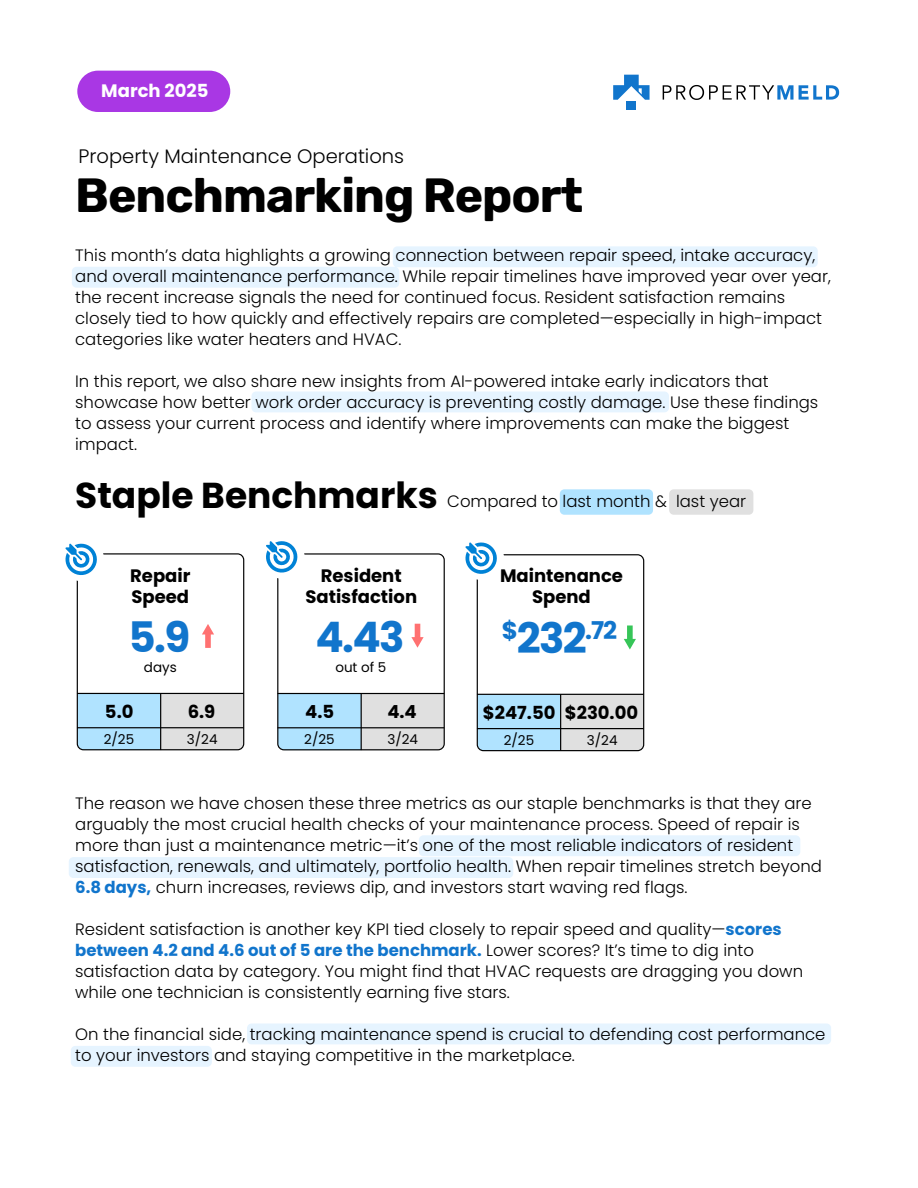
<style>
.page{position:relative;width:918px;height:1188px;background:#fff}
.page>*{position:absolute;margin:0;border:0;box-sizing:border-box;transform-origin:0 0}
.t1{font:700 48px "Rubik";letter-spacing:-.02em;color:#000}
.t2{font:700 42px "Poppins";color:#1175cc}
.t3{font:700 36px "Poppins";color:#000}
.t4{font:700 24.45px "Poppins";color:#1175cc}
.t5{font:300 19.5px "Poppins";color:#000}
.t6{font:700 18px/21px "Poppins";color:#000;text-align:center}
.t7{font:700 18px "Poppins";color:#fff}
.t8{font:300 16.5px/21px "Poppins";color:#000}
.t9{font:13.5px "Poppins";color:#000}
.s1{font-size:42px}
.s2{font-weight:700;color:#1175cc}
</style>
<div class="page">
<div style="left:627px;top:102px;width:9px;height:8px;background:#1175cc"></div>
<svg style="left:613px;top:75px;width:37px;height:25px"></svg>
<svg style="left:663px;top:85px;width:176px;height:15px"></svg>
<div style="left:72px;top:267px;width:327px;height:21px;background:#e6f4ff;border-radius:5px"></div>
<div style="left:393px;top:246px;width:425px;height:21px;background:#e6f4ff;border-radius:5px"></div>
<div style="left:251px;top:392px;width:418px;height:20px;background:#e6f4ff;border-radius:5px"></div>
<div style="left:419px;top:835px;width:381px;height:21px;background:#e6f4ff;border-radius:5px"></div>
<div style="left:247px;top:1024px;width:584px;height:20px;background:#e6f4ff;border-radius:5px"></div>
<div style="left:71px;top:1046px;width:141px;height:21px;background:#e6f4ff;border-radius:5px"></div>
<div style="left:69px;top:857px;width:444px;height:21px;background:#e6f4ff;border-radius:5px"></div>
<div style="left:560px;top:489px;width:93px;height:26px;background:#b0e3ff;border-radius:5px"></div>
<div style="left:669px;top:489px;width:84px;height:26px;background:#e0e0e0;border-radius:5px"></div>
<div style="left:77px;top:71px;width:153px;height:41px;background:#a937e4;border-radius:21px"></div>
<svg style="left:77px;top:694px;width:167px;height:56px;background:#c6dfed"></svg>
<div style="left:77px;top:553px;width:167px;height:197px;border:1px solid #000;border-radius:6px"></div>
<hr style="left:77px;top:727px;width:167px;height:1px;background:#000">
<hr style="left:77px;top:693px;width:167px;height:1px;background:#000">
<hr style="left:160px;top:693px;width:1px;height:57px;background:#000">
<div style="left:60px;top:537px;width:44px;height:44px;background:#fff;border-radius:50%"></div>
<svg style="left:65px;top:543px;width:32px;height:32px"></svg>
<svg style="left:202px;top:624px;width:12px;height:24px"></svg>
<svg style="left:279px;top:694px;width:164px;height:56px;background:#c5deec"></svg>
<div style="left:277px;top:553px;width:168px;height:197px;border:1px solid #000;border-radius:6px"></div>
<hr style="left:277px;top:727px;width:167px;height:1px;background:#000">
<hr style="left:277px;top:693px;width:167px;height:1px;background:#000">
<hr style="left:361px;top:694px;width:1px;height:56px;background:#000">
<div style="left:261px;top:535px;width:44px;height:44px;background:#fff;border-radius:50%"></div>
<svg style="left:266px;top:541px;width:32px;height:32px"></svg>
<svg style="left:411px;top:624px;width:13px;height:24px"></svg>
<svg style="left:477px;top:695px;width:167px;height:56px;background:#c6e0ee"></svg>
<div style="left:477px;top:554px;width:167px;height:197px;border:1px solid #000;border-radius:6px"></div>
<hr style="left:477px;top:728px;width:167px;height:1px;background:#000">
<hr style="left:477px;top:694px;width:167px;height:1px;background:#000">
<hr style="left:560px;top:694px;width:1px;height:57px;background:#000">
<div style="left:460px;top:536px;width:44px;height:44px;background:#fff;border-radius:50%"></div>
<svg style="left:465px;top:542px;width:32px;height:32px"></svg>
<svg style="left:624px;top:625px;width:12px;height:25px"></svg>
<p class="t7" style="left:101px;top:80px;width:109px">March 2025</p>
<p class="t5" style="left:79px;top:144px;width:327px">Property Maintenance Operations</p>
<h1 class="t1" style="left:75px;top:167px;width:509px">Benchmarking Report</h1>
<p class="t8" style="left:75px;top:245px;width:757px">This month’s data highlights a growing connection between repair speed, intake accuracy, and overall maintenance performance. While repair timelines have improved year over year, the recent increase signals the need for continued focus. Resident satisfaction remains closely tied to how quickly and effectively repairs are completed—especially in high-impact categories like water heaters and HVAC.</p>
<p class="t8" style="left:75px;top:371px;width:745px">In this report, we also share new insights from AI-powered intake early indicators that showcase how better work order accuracy is preventing costly damage. Use these findings to assess your current process and identify where improvements can make the biggest impact.</p>
<h3 class="t3" style="left:75px;top:475px;width:364px">Staple Benchmarks</h3>
<p class="t8" style="left:447px;top:491px;width:300px">Compared to last month &amp; last year</p>
<p class="t6" style="left:130px;top:566px;width:62px;text-align:left">Repair<br>Speed</p>
<p class="t6" style="left:305px;top:566px;width:113px">Resident<br>Satisfaction</p>
<p class="t6" style="left:500px;top:566px;width:125px">Maintenance<br>Spend</p>
<h2 class="t2" style="left:129px;top:613px;width:63px">5.9</h2>
<h2 class="t2" style="left:315px;top:613px;width:91px">4.43</h2>
<h3 class="t4" style="left:502px;top:616px;width:117px">$<span class="s1">232</span>.72</h3>
<p class="t9" style="left:144px;top:660px;width:34px">days</p>
<p class="t9" style="left:335px;top:660px;width:52px">out of 5</p>
<p class="t6" style="left:105px;top:701px;width:30px">5.0</p>
<p class="t9" style="left:104px;top:731px;width:32px">2/25</p>
<p class="t6" style="left:188px;top:701px;width:29px">6.9</p>
<p class="t9" style="left:187px;top:731px;width:32px">3/24</p>
<p class="t6" style="left:305px;top:701px;width:30px">4.5</p>
<p class="t6" style="left:387px;top:701px;width:31px">4.4</p>
<p class="t9" style="left:304px;top:731px;width:32px">2/25</p>
<p class="t9" style="left:387px;top:731px;width:32px">3/24</p>
<p class="t6" style="left:483px;top:702px;width:157px">$247.50 $230.00</p>
<p class="t9" style="left:504px;top:732px;width:32px">2/25</p>
<p class="t9" style="left:587px;top:732px;width:32px">3/24</p>
<p class="t8" style="left:75px;top:793px;width:748px">The reason we have chosen these three metrics as our staple benchmarks is that they are arguably the most crucial health checks of your maintenance process. Speed of repair is more than just a maintenance metric—it’s one of the most reliable indicators of resident satisfaction, renewals, and ultimately, portfolio health. When repair timelines stretch beyond <span class="s2">6.8 days,</span> churn increases, reviews dip, and investors start waving red flags.</p>
<p class="t8" style="left:75px;top:919px;width:729px">Resident satisfaction is another key KPI tied closely to repair speed and quality—<span class="s2">scores between 4.2 and 4.6 out of 5 are the benchmark.</span> Lower scores? It’s time to dig into satisfaction data by category. You might find that HVAC requests are dragging you down while one technician is consistently earning five stars.</p>
<p class="t8" style="left:75px;top:1024px;width:752px">On the financial side, tracking maintenance spend is crucial to defending cost performance to your investors and staying competitive in the marketplace.</p>
</div>
